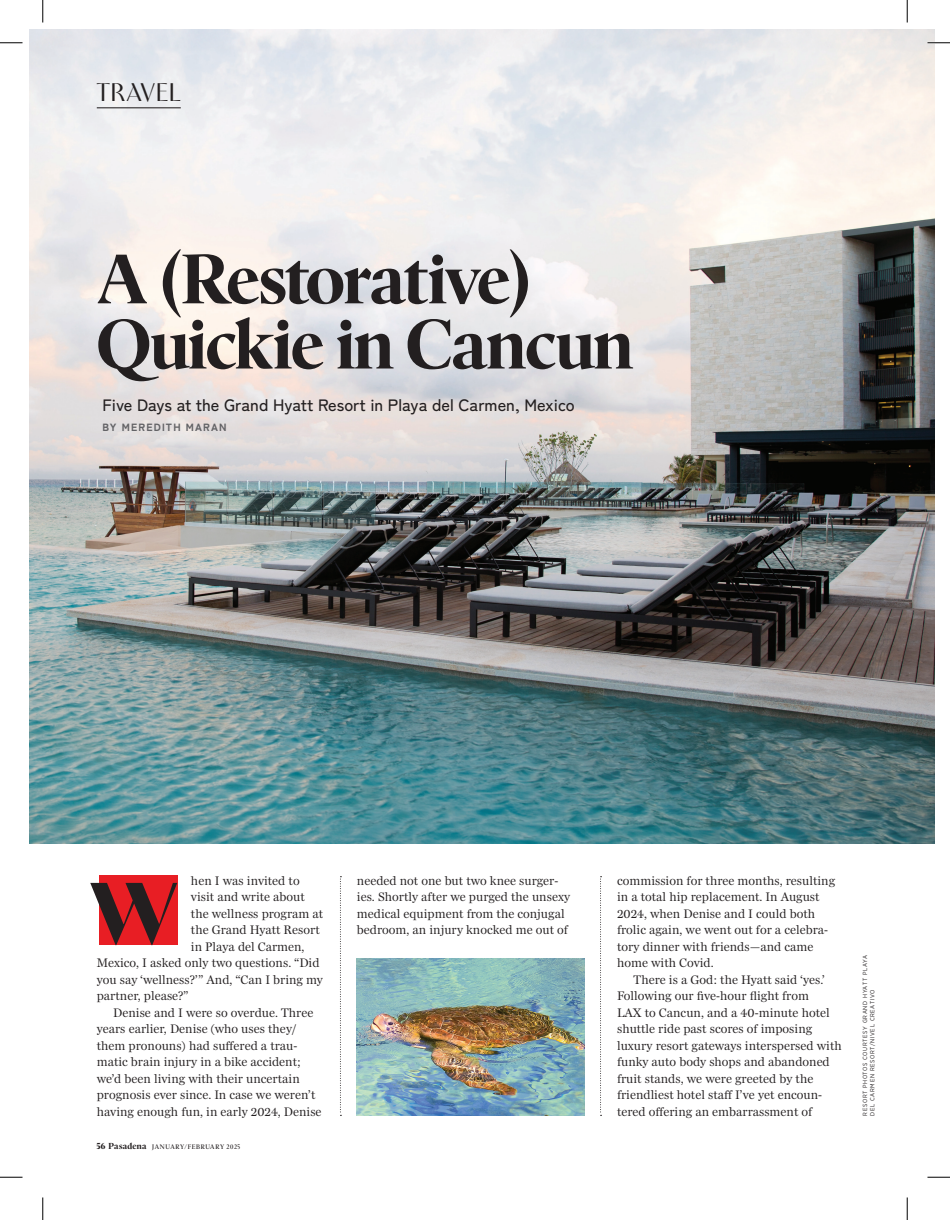
<style>
.page{position:relative;width:950px;height:1220px;background:#fff}
.page>*{position:absolute;margin:0;border:0;box-sizing:border-box;transform-origin:0 0}
.t1{font:900 84px "PF Marlet Display";color:#231f20}
.t2{font:700 72.3px/65.1px "Nicholas";color:#231f20}
.t3{font:300 25.5px "PF Marlet Display";letter-spacing:.01em;color:#231f20}
.t4{font:500 16.5px "Zen Kaku Gothic Antique";color:#231f20}
.t5{font:12.75px/16.5px "Miller Daily One";color:#231f20}
.t6{font:900 10.5px "Zen Kaku Gothic Antique";letter-spacing:.11em;color:#636366}
.t7{font:600 6.75px "Nicholas";letter-spacing:.095em;color:#231f20}
.t8{font:6px/7.5px "Gotham Narrow";letter-spacing:.11em;color:#231f20}
.s1{font-weight:800;font-size:9px}
.s2{font-weight:700;font-size:9px}
</style>
<div class="page">
<img style="left:29px;top:29px;width:905px;height:814px">
<svg style="left:340px;top:876px;width:1px;height:239px"></svg>
<svg style="left:600px;top:876px;width:1px;height:239px"></svg>
<div style="left:99px;top:875px;width:78px;height:70px;background:#e81e24"></div>
<img style="left:357px;top:958px;width:227px;height:157px">
<hr style="left:97px;top:107px;width:84px;height:1px;background:#231f20">
<hr style="left:927px;top:42px;width:23px;height:2px;background:#fff">
<svg style="left:0;top:42px;width:22px;height:1px"></svg>
<svg style="left:927px;top:42px;width:23px;height:1px"></svg>
<svg style="left:0;top:1176px;width:22px;height:1px"></svg>
<svg style="left:927px;top:1176px;width:23px;height:1px"></svg>
<svg style="left:42px;top:0;width:1px;height:22px"></svg>
<svg style="left:42px;top:1197px;width:1px;height:23px"></svg>
<svg style="left:906px;top:0;width:1px;height:22px"></svg>
<svg style="left:906px;top:1197px;width:1px;height:23px"></svg>
<h3 class="t3" style="left:97px;top:76px;width:85px">TRAVEL</h3>
<h2 class="t2" style="left:97px;top:247px;width:537px">A (Restorative)<br>Quickie in Cancun</h2>
<p class="t4" style="left:103px;top:395px;width:473px">Five Days at the Grand Hyatt Resort in Playa del Carmen, Mexico</p>
<p class="t6" style="left:103px;top:420px;width:125px">BY MEREDITH MARAN</p>
<p class="t5" style="left:191px;top:871px;width:110px">hen I was invited to</p>
<p class="t5" style="left:191px;top:888px;width:115px">visit and write about</p>
<p class="t5" style="left:191px;top:904px;width:134px">the wellness program at</p>
<p class="t5" style="left:191px;top:921px;width:130px">the Grand Hyatt Resort</p>
<p class="t5" style="left:191px;top:937px;width:115px">in Playa del Carmen,</p>
<p class="t5" style="left:97px;top:954px;width:224px">Mexico, I asked only two questions. “Did</p>
<p class="t5" style="left:97px;top:970px;width:228px">you say ‘wellness?’” And, “Can I bring my</p>
<p class="t5" style="left:97px;top:987px;width:93px">partner, please?”</p>
<p class="t5" style="left:113px;top:1003px;width:202px">Denise and I were so overdue. Three</p>
<p class="t5" style="left:97px;top:1020px;width:201px">years earlier, Denise (who uses they/</p>
<p class="t5" style="left:97px;top:1036px;width:202px">them pronouns) had suffered a trau-</p>
<p class="t5" style="left:97px;top:1053px;width:206px">matic brain injury in a bike accident;</p>
<p class="t5" style="left:97px;top:1069px;width:204px">we’d been living with their uncertain</p>
<p class="t5" style="left:97px;top:1086px;width:220px">prognosis ever since. In case we weren’t</p>
<p class="t5" style="left:97px;top:1102px;width:226px">having enough fun, in early 2024, Denise</p>
<h1 class="t1" style="left:90px;top:858px;width:90px">W</h1>
<p class="t7" style="left:97px;top:1142px;width:145px"><span class="s1">56</span> <span class="s2">Pasadena</span> JANUARY/FEBRUARY 2025</p>
<p class="t5" style="left:357px;top:871px;width:215px">needed not one but two knee surger&shy;ies. Shortly after we purged the unsexy medical equipment from the conjugal bedroom, an injury knocked me out of</p>
<p class="t5" style="left:617px;top:871px;width:219px">commission for three months, resulting in a total hip replacement. In August 2024, when Denise and I could both frolic again, we went out for a celebra&shy;tory dinner with friends—and came home with Covid.</p>
<p class="t5" style="left:617px;top:970px;width:226px;text-indent:16px">There is a God: the Hyatt said ‘yes.’ Following our five-hour flight from<br>LAX to Cancun, and a 40-minute hotel shuttle ride past scores of imposing luxury resort gateways interspersed with funky auto body shops and abandoned fruit stands, we were greeted by the friendliest hotel staff I’ve yet encoun&shy;tered offering an embarrassment of</p>
<p class="t8" style="left:861px;top:1115px;width:162px;rotate:-90deg">RESORT PHOTOS COURTESY GRAND HYATT PLAYA<br>DEL CARMEN RESORT/NIVEL CREATIVO</p>
</div>
